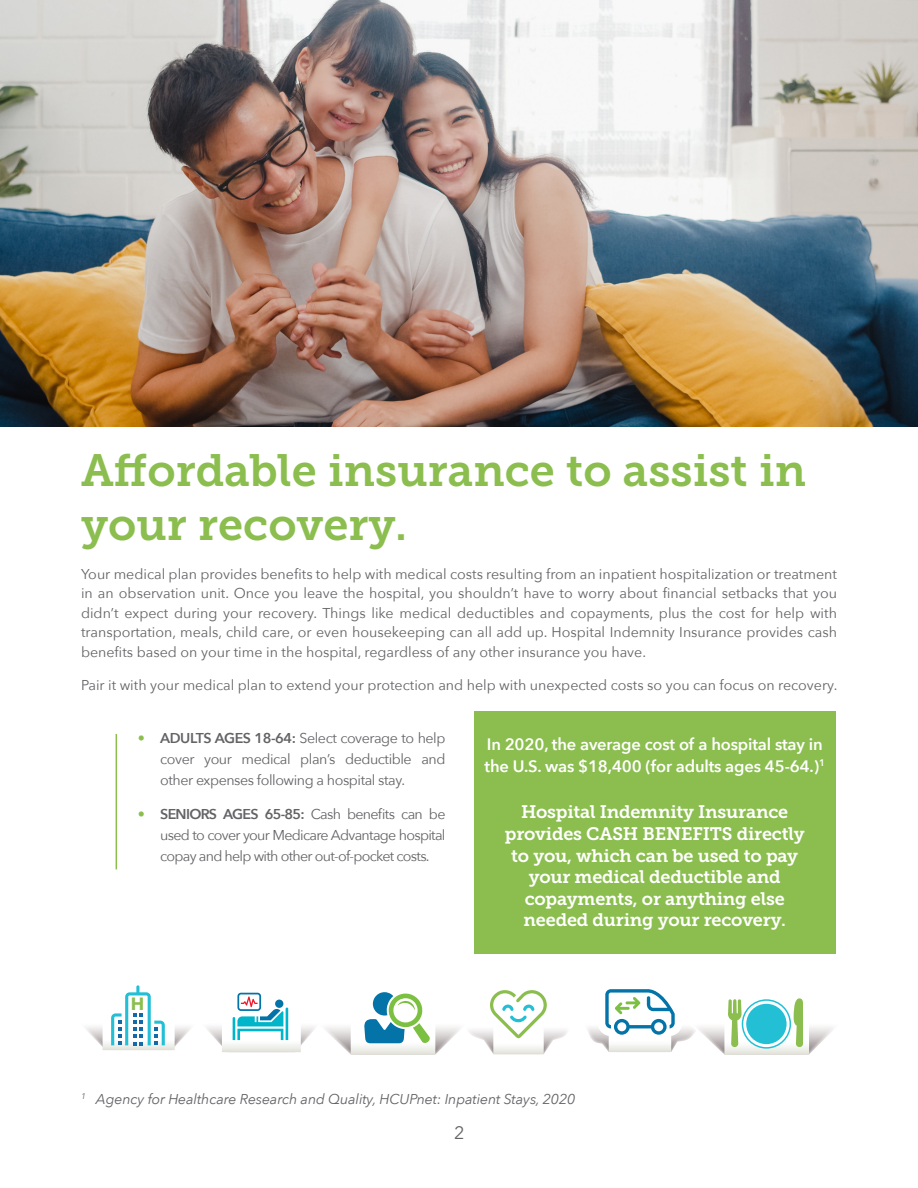
<style>
.page{position:relative;width:918px;height:1188px;background:#fff}
.page>*{position:absolute;margin:0;border:0;box-sizing:border-box;transform-origin:0 0}
.t1{font:45px/54px "Museo Slab 700";color:#8bbe4f}
.Body{font:18px/21.6px "Museo Slab 700";letter-spacing:-.01em;color:#fff;text-align:center}
.t2{font:18px "Avenir Next";color:#636366}
.t3{font:700 17.7px "Avenir Next";color:#8bbe4e}
.Body-2{font:600 16.5px/21.6px "Avenir Next";letter-spacing:-.01em;color:#fff}
.Body-3{font:14.25px/19.5px "Avenir Next";color:#636366;text-align:justify}
.Bullets{font:14.25px/21px "Avenir Next";letter-spacing:-.045em;color:#636366;text-align:justify}
.Body-4{font:italic 14.25px "Avenir Next";letter-spacing:-.01em;color:#636366}
.s1{color:#8bbe4f}
.s2{font-weight:600}
</style>
<div class="page">
<div style="left:474px;top:711px;width:362px;height:243px;background:#8bbe4f"></div>
<img style="left:0;top:0;width:918px;height:427px">
<hr style="left:116px;top:734px;width:1px;height:135px;background:#8bbe4f">
<svg style="left:86px;top:985px;width:105px;height:65px"></svg>
<svg style="left:207px;top:990px;width:360px;height:65px"></svg>
<svg style="left:588px;top:989px;width:245px;height:66px"></svg>
<div style="left:743px;top:1001px;width:47px;height:46px;border:3px solid #fff;border-radius:50%"></div>
<p class="t1" style="left:81px;top:444px;width:727px">Affordable insurance to assist in your recovery.</p>
<p class="Body-3" style="left:81px;top:563px;width:758px">Your medical plan provides benefits to help with medical costs resulting from an inpatient hospitalization or treatment in an observation unit. Once you leave the hospital, you shouldn’t have to worry about financial setbacks that you didn’t expect during your recovery. Things like medical deductibles and copayments, plus the cost for help with transportation, meals, child care, or even housekeeping can all add up. Hospital Indemnity Insurance provides cash benefits based on your time in the hospital, regardless of any other insurance you have.</p>
<p class="Body-3" style="left:81px;top:674px;width:758px">Pair it with your medical plan to extend your protection and help with unexpected costs so you can focus on recovery.</p>
<p class="Bullets" style="left:160px;top:727px;width:287px;text-indent:-23px"><span class="s1">•</span> <span class="s2">ADULTS AGES 18-64:</span> Select coverage to help cover your medical plan’s deductible and other expenses following a hospital stay.</p>
<p class="Bullets" style="left:160px;top:803px;width:287px;text-indent:-23px"><span class="s1">•</span> <span class="s2">SENIORS AGES 65-85:</span> Cash benefits can be used to cover your Medicare Advantage hospital copay and help with other out-of-pocket costs.</p>
<p class="t3" style="left:131px;top:989px;width:15px">H</p>
<p class="Body-2" style="left:485px;top:733px;width:342px">In 2020, the average cost of a hospital stay in the U.S. was $18,400 (for adults ages 45-64.)<sup>1</sup></p>
<p class="Body" style="left:505px;top:801px;width:301px">Hospital Indemnity Insurance provides CASH BENEFITS directly to you, which can be used to pay your medical deductible and copayments, or anything else needed during your recovery.</p>
<p class="Body-4" style="left:81px;top:1087px;width:496px"><sup>1</sup> Agency for Healthcare Research and Quality, HCUPnet: Inpatient Stays, 2020</p>
<p class="t2" style="left:454px;top:1117px;width:12px">2</p>
</div>
